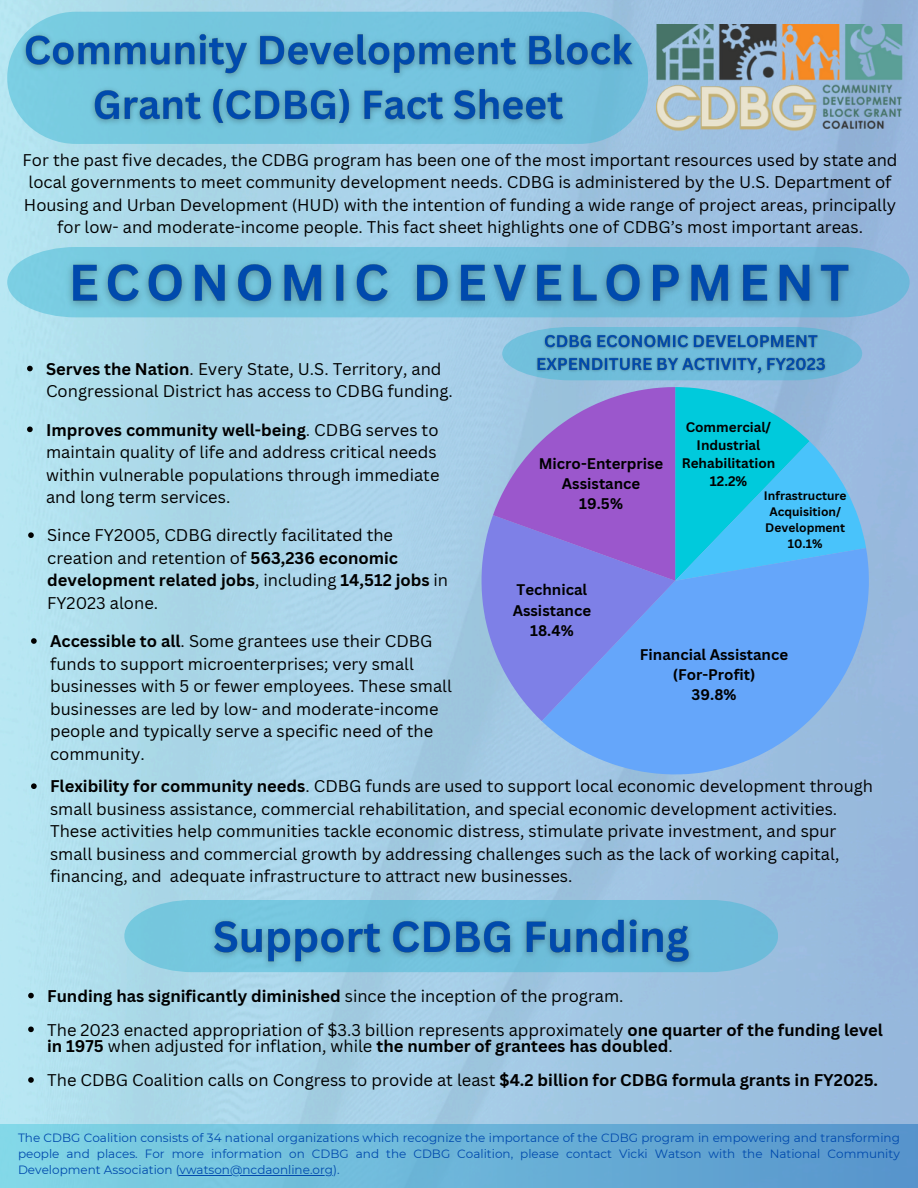
<style>
.page{position:relative;width:918px;height:1188px;background:#fff}
.page>*{position:absolute;margin:0;border:0;box-sizing:border-box;transform-origin:0 0}
.t1{font:16.5px/22.5px "Canva Sans";color:#000}
.t2{font:700 16.5px "Canva Sans";color:#000}
.t3{font:700 15px/20.2px "Canva Sans";color:#000;text-align:center}
.t4{font:700 13.5px/18px "Canva Sans";color:#000;text-align:center}
.t5{font:12px/16px "Montserrat";color:#004aad;text-align:justify}
.t6{font:700 12px/16px "Canva Sans";color:#000;text-align:center}
.s1{font-weight:700}
.s2{font-weight:400}
</style>
<div class="page">
<img style="left:657px;top:24px;width:245px;height:107px">
<div style="left:0;top:1124px;width:918px;height:64px;background:linear-gradient(to right,#81d6e6,#5693cb)"></div>
<hr style="left:180px;top:1175px;width:153px;height:1px;background:#004aad">
<svg style="left:7px;top:12px;width:641px;height:132px;background:#7fc8e0"></svg>
<img style="left:14px;top:24px;width:629px;height:111px">
<svg style="left:7px;top:247px;width:903px;height:70px;background:#81c6e0"></svg>
<img style="left:61px;top:248px;width:801px;height:69px">
<svg style="left:28px;top:532px;width:6px;height:6px"></svg>
<svg style="left:124px;top:900px;width:654px;height:72px;background:#79c2dd"></svg>
<img style="left:203px;top:906px;width:497px;height:69px">
<svg style="left:28px;top:993px;width:6px;height:5px"></svg>
<svg style="left:28px;top:1027px;width:6px;height:5px"></svg>
<svg style="left:28px;top:1077px;width:6px;height:6px"></svg>
<svg style="left:27px;top:366px;width:6px;height:5px"></svg>
<svg style="left:31px;top:783px;width:6px;height:6px"></svg>
<svg style="left:31px;top:638px;width:6px;height:6px"></svg>
<svg style="left:27px;top:427px;width:6px;height:5px"></svg>
<svg style="left:542px;top:548px;width:327px;height:226px;background:#7db1ee"></svg>
<svg style="left:481px;top:387px;width:385px;height:334px;background:#6e9be6"></svg>
<svg style="left:502px;top:327px;width:360px;height:53px;background:#7ebddc"></svg>
<img style="left:532px;top:330px;width:299px;height:49px">
<p class="t1" style="left:23px;top:148px;width:876px;text-align:center">For the past five decades, the CDBG program has been one of the most important resources used by state and local governments to meet community development needs. CDBG is administered by the U.S. Department of Housing and Urban Development (HUD) with the intention of funding a wide range of project areas, principally for low- and moderate-income people. This fact sheet highlights one of CDBG’s most important areas.</p>
<p class="t1" style="left:46px;top:357px;width:408px"><span class="s1">Serves the Nation</span>. Every State, U.S. Territory, and<br>Congressional District has access to CDBG funding.</p>
<h4 class="t1" style="left:46px;top:418px;width:395px"><span class="s1">Improves community well-being</span>. CDBG serves to maintain quality of life and address critical needs within vulnerable populations through immediate and long term services.</h4>
<h4 class="t4" style="left:682px;top:418px;width:95px">Commercial/<br>Industrial<br>Rehabilitation<br>12.2%</h4>
<p class="t3" style="left:539px;top:453px;width:126px">Micro-Enterprise<br>Assistance<br>19.5%</p>
<p class="t6" style="left:764px;top:487px;width:84px">Infrastructure<br>Acquisition/</p>
<p class="t6" style="left:765px;top:519px;width:81px">Development</p>
<p class="t6" style="left:788px;top:535px;width:36px">10.1%</p>
<p class="t1" style="left:47px;top:524px;width:403px">Since FY2005, CDBG directly facilitated the creation and retention of <span class="s1">563,236 economic development related jobs</span>, including <span class="s1">14,512 jobs</span> in FY2023 alone.</p>
<p class="t3" style="left:513px;top:579px;width:80px">Technical<br>Assistance<br>18.4%</p>
<p class="t1" style="left:50px;top:630px;width:403px"><span class="s1">Accessible to all</span>. Some grantees use their CDBG funds to support microenterprises; very small businesses with 5 or fewer employees. These small businesses are led by low- and moderate-income people and typically serve a specific need of the community.</p>
<p class="t3" style="left:640px;top:644px;width:150px">Financial Assistance (For-Profit)<br>39.8%</p>
<p class="t1" style="left:50px;top:775px;width:825px"><span class="s1">Flexibility for community needs</span>. CDBG funds are used to support local economic development through small business assistance, commercial rehabilitation, and special economic development activities.<br>These activities help communities tackle economic distress, stimulate private investment, and spur small business and commercial growth by addressing challenges such as the lack of working capital, financing, and adequate infrastructure to attract new businesses.</p>
<p class="t2" style="left:47px;top:984px;width:578px">Funding has significantly diminished <span class="s2">since the inception of the program.</span></p>
<h6 class="t1" style="left:47px;top:1021px;width:837px;line-height:16.8px">The 2023 enacted appropriation of $3.3 billion represents approximately <span class="s1">one quarter of the funding level in 1975</span> when adjusted for inflation, while <span class="s1">the number of grantees has doubled</span>.</h6>
<h4 class="t1" style="left:47px;top:1069px;width:832px">The CDBG Coalition calls on Congress to provide at least <span class="s1">$4.2 billion for CDBG formula grants in FY2025.</span></h4>
<h5 class="t5" style="left:18px;top:1130px;width:883px">The CDBG Coalition consists of 34 national organizations which recognize the importance of the CDBG program in empowering and transforming people and places. For more information on CDBG and the CDBG Coalition, please contact Vicki Watson with the National Community Development Association (vwatson@ncdaonline.org).</h5>
</div>
